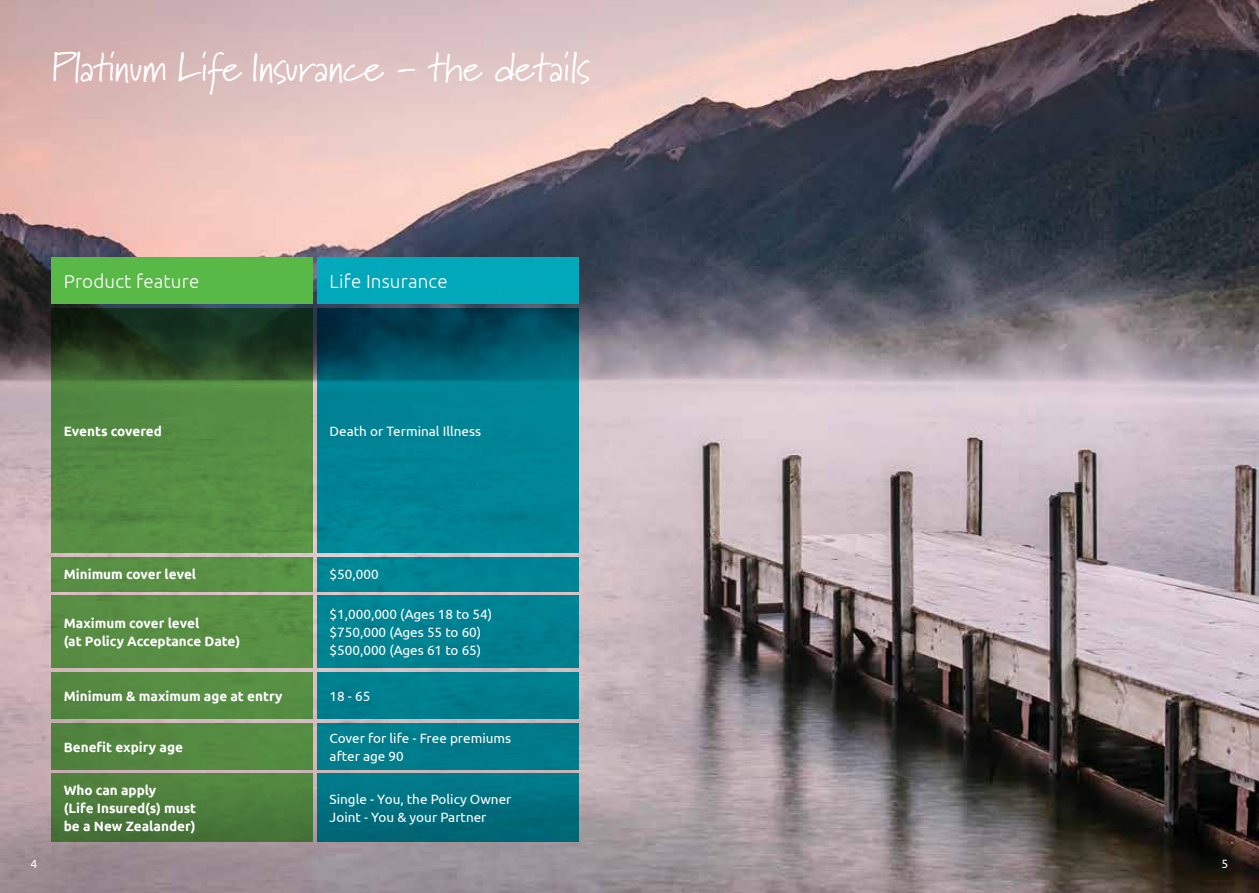
<style>
.page{position:relative;width:1259px;height:893px;background:#fff}
.page>*{position:absolute;margin:0;border:0;box-sizing:border-box;transform-origin:0 0}
.t1{font:40.5px "Marydale";letter-spacing:-.025em;color:#fff}
.t2{font:300 18.75px "Ubuntu";letter-spacing:.01em;color:#fff}
.t3{font:13.5px/18px "Ubuntu";color:#fff}
.t4{font:700 13.5px/18px "Ubuntu";color:#fff}
.t5{font:12px "Ubuntu";color:#fff}
</style>
<div class="page">
<img style="left:0;top:0;width:1259px;height:893px">
<div style="left:317px;top:257px;width:261px;height:47px;background:#00acbd"></div>
<svg style="left:317px;top:308px;width:261px;height:245px;background:#007385"></svg>
<div style="left:317px;top:557px;width:261px;height:34px;background:#008495"></div>
<div style="left:317px;top:595px;width:261px;height:73px;background:#008292"></div>
<div style="left:317px;top:672px;width:261px;height:47px;background:#007e8e"></div>
<div style="left:317px;top:723px;width:261px;height:47px;background:#007c8c"></div>
<div style="left:317px;top:774px;width:261px;height:68px;background:linear-gradient(to bottom,#007c8d,#006370)"></div>
<div style="left:51px;top:257px;width:262px;height:47px;background:#58b947"></div>
<svg style="left:51px;top:308px;width:262px;height:245px;background:#457439"></svg>
<div style="left:51px;top:557px;width:262px;height:34px;background:#599145"></div>
<div style="left:51px;top:595px;width:262px;height:73px;background:#588f44"></div>
<div style="left:51px;top:672px;width:262px;height:47px;background:#568c43"></div>
<div style="left:51px;top:723px;width:262px;height:47px;background:#538940"></div>
<div style="left:51px;top:774px;width:262px;height:68px;background:linear-gradient(to bottom,#548941,#436f36)"></div>
<h1 class="t1" style="left:51px;top:44px;width:541px">Platinum Life Insurance - the details</h1>
<h2 class="t2" style="left:64px;top:270px;width:137px">Product feature</h2>
<h2 class="t2" style="left:330px;top:270px;width:120px">Life Insurance</h2>
<p class="t4" style="left:64px;top:422px;width:100px">Events covered</p>
<p class="t3" style="left:330px;top:422px;width:153px">Death or Terminal Illness</p>
<p class="t4" style="left:64px;top:565px;width:134px">Minimum cover level</p>
<p class="t4" style="left:64px;top:614px;width:178px">Maximum cover level<br>(at Policy Acceptance Date)</p>
<p class="t4" style="left:64px;top:686px;width:220px">Minimum &amp; maximum age at entry</p>
<p class="t4" style="left:64px;top:737px;width:121px">Benefit expiry age</p>
<p class="t4" style="left:64px;top:781px;width:134px">Who can apply<br>(Life Insured(s) must be a New Zealander)</p>
<p class="t3" style="left:330px;top:565px;width:51px">$50,000</p>
<p class="t3" style="left:330px;top:604px;width:164px">$1,000,000 (Ages 18 to 54) $750,000 (Ages 55 to 60) $500,000 (Ages 61 to 65)</p>
<p class="t3" style="left:330px;top:686px;width:42px">18 - 65</p>
<p class="t3" style="left:330px;top:728px;width:183px">Cover for life - Free premiums after age 90</p>
<p class="t3" style="left:330px;top:790px;width:183px">Single - You, the Policy Owner<br>Joint - You &amp; your Partner</p>
<p class="t5" style="left:31px;top:856px;width:8px">4</p>
<p class="t5" style="left:1221px;top:856px;width:8px">5</p>
</div>
